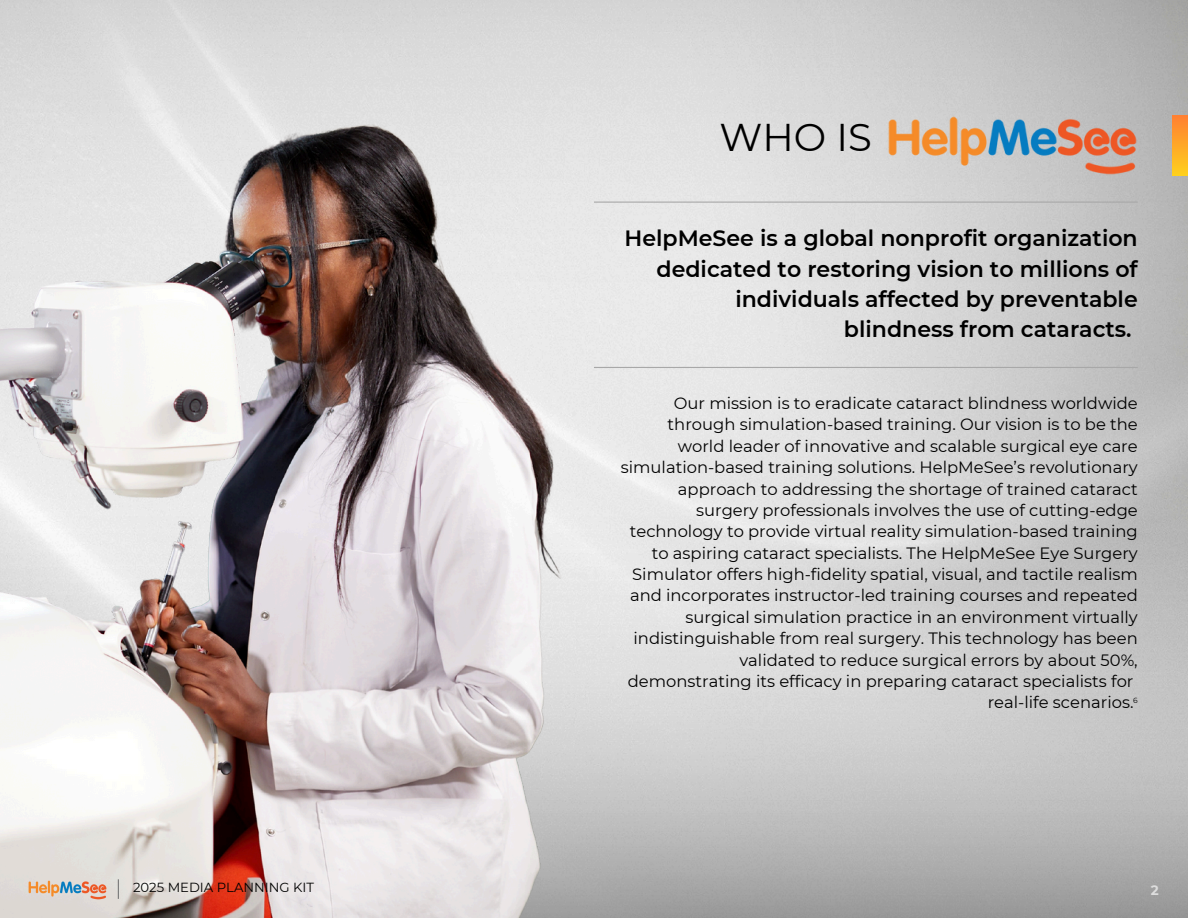
<style>
.page{position:relative;width:1188px;height:918px;background:#fff}
.page>*{position:absolute;margin:0;border:0;box-sizing:border-box;transform-origin:0 0}
.t1{font:38.7px "Montserrat";color:#000}
.t2{font:600 22.05px/30.5px "Montserrat";color:#000;text-align:right}
.t3{font:16.35px/21.3px "Montserrat";color:#000;text-align:right}
.t4{font:700 13.5px "Montserrat";color:#ddd}
.t5{font:13.2px "Montserrat";color:#000}
.t6{font:7.5px "Montserrat";color:#000}
</style>
<div class="page">
<img style="left:0;top:0;width:1188px;height:314px">
<hr style="left:594px;top:202px;width:544px;height:1px;background:#a8a8a8">
<img style="left:0;top:54px;width:689px;height:864px">
<hr style="left:594px;top:367px;width:544px;height:1px;background:#a8a8a8">
<svg style="left:1173px;top:116px;width:15px;height:59px"></svg>
<img style="left:888px;top:116px;width:250px;height:59px">
<img style="left:28px;top:880px;width:78px;height:19px">
<svg style="left:118px;top:879px;width:1px;height:20px"></svg>
<p class="t1" style="left:720px;top:113px;width:154px">WHO IS</p>
<p class="t2" style="left:625px;top:223px;width:515px">HelpMeSee is a global nonprofit organization dedicated to restoring vision to millions of individuals affected by preventable blindness from cataracts.</p>
<p class="t3" style="left:621px;top:393px;width:518px">Our mission is to eradicate cataract blindness worldwide through simulation-based training. Our vision is to be the world leader of innovative and scalable surgical eye care simulation-based training solutions. HelpMeSee’s revolutionary approach to addressing the shortage of trained cataract surgery professionals involves the use of cutting-edge technology to provide virtual reality simulation-based training to aspiring cataract specialists. The HelpMeSee Eye Surgery Simulator offers high-fidelity spatial, visual, and tactile realism and incorporates instructor-led training courses and repeated surgical simulation practice in an environment virtually indistinguishable from real surgery. This technology has been validated to reduce surgical errors by about 50%, demonstrating its efficacy in preparing cataract specialists for real-life scenarios.</p>
<p class="t6" style="left:1133px;top:696px;width:6px">6</p>
<p class="t5" style="left:133px;top:879px;width:183px">2025 MEDIA PLANNING KIT</p>
<h1 class="t4" style="left:1151px;top:882px;width:9px">2</h1>
</div>
